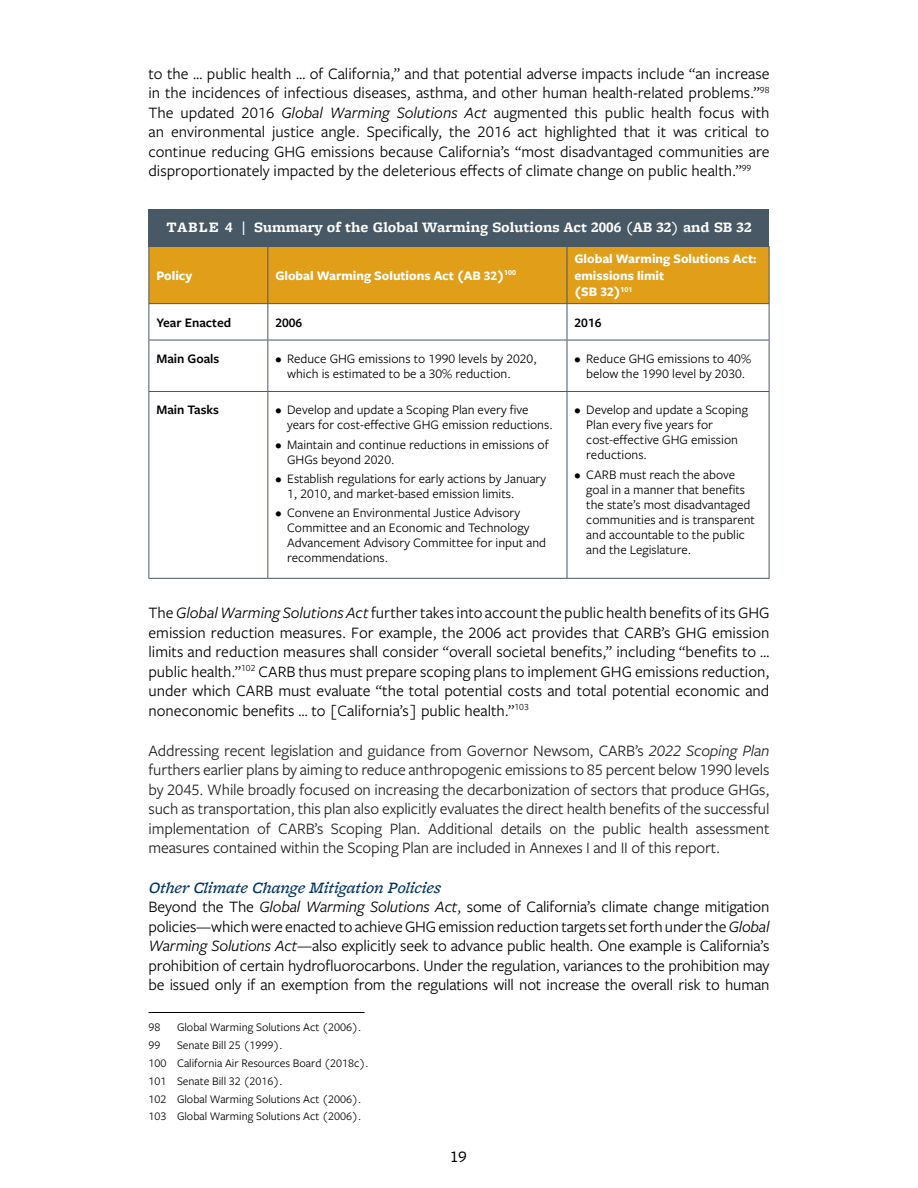
<style>
.page{position:relative;width:918px;height:1188px;background:#fff}
.page>*{position:absolute;margin:0;border:0;box-sizing:border-box;transform-origin:0 0}
.Body_copy_formatting{font:16.5px/19.5px "Freight Sans Pro";color:#000;text-align:justify}
.Body_copy_formatting-2{font:16.5px/19.5px "Freight Sans Pro";letter-spacing:-.01em;color:#222;text-align:justify}
.Heading_4{font:italic 500 16.5px "Freight Micro Pro";color:#003262}
.t1{font:16.5px "Freight Micro Pro";color:#000}
.TABLE_FIGURE_HEADER{font:700 15px "Freight Micro Pro";color:#fff}
.t2{font:13.5px/15px "Freight Sans Pro";color:#000}
.Table_Column_Yellow_Heads{font:700 13.5px/16.5px "Freight Sans Pro";color:#fff}
.Table_Column_Semi_Bold_Text{font:600 13.5px "Freight Sans Pro";color:#000}
.Footnote_text{font:12px "Freight Sans Pro";color:#000}
.s1{font-style:italic}
</style>
<div class="page">
<div style="left:148px;top:210px;width:622px;height:37px;background:#485865"></div>
<div style="left:149px;top:247px;width:620px;height:56px;background:#e09e19"></div>
<hr style="left:148px;top:247px;width:1px;height:56px;background:#485865">
<hr style="left:267px;top:247px;width:1px;height:56px;background:#485865">
<hr style="left:567px;top:247px;width:1px;height:56px;background:#485865">
<hr style="left:769px;top:247px;width:1px;height:56px;background:#485865">
<hr style="left:148px;top:303px;width:120px;height:1px;background:#485865">
<hr style="left:148px;top:304px;width:1px;height:36px;background:#485865">
<hr style="left:268px;top:303px;width:299px;height:1px;background:#485865">
<hr style="left:267px;top:304px;width:1px;height:36px;background:#485865">
<hr style="left:567px;top:303px;width:203px;height:1px;background:#485865">
<hr style="left:567px;top:304px;width:1px;height:36px;background:#485865">
<hr style="left:769px;top:304px;width:1px;height:36px;background:#485865">
<hr style="left:148px;top:340px;width:120px;height:1px;background:#485865">
<hr style="left:148px;top:340px;width:1px;height:51px;background:#485865">
<hr style="left:268px;top:340px;width:299px;height:1px;background:#485865">
<hr style="left:267px;top:340px;width:1px;height:51px;background:#485865">
<hr style="left:567px;top:340px;width:203px;height:1px;background:#485865">
<hr style="left:567px;top:340px;width:1px;height:51px;background:#485865">
<hr style="left:769px;top:340px;width:1px;height:51px;background:#485865">
<hr style="left:148px;top:391px;width:120px;height:1px;background:#485865">
<hr style="left:148px;top:392px;width:1px;height:186px;background:#485865">
<hr style="left:268px;top:391px;width:299px;height:1px;background:#485865">
<hr style="left:267px;top:392px;width:1px;height:186px;background:#485865">
<hr style="left:567px;top:391px;width:203px;height:1px;background:#485865">
<hr style="left:567px;top:392px;width:1px;height:186px;background:#485865">
<hr style="left:769px;top:392px;width:1px;height:186px;background:#485865">
<hr style="left:148px;top:578px;width:120px;height:1px;background:#485865">
<hr style="left:268px;top:578px;width:299px;height:1px;background:#485865">
<hr style="left:567px;top:578px;width:203px;height:1px;background:#485865">
<hr style="left:148px;top:1012px;width:216px;height:1px;background:#000">
<p class="Body_copy_formatting" style="left:148px;top:63px;width:623px">to the … public health … of California,” and that potential adverse impacts include “an increase in the incidences of infectious diseases, asthma, and other human health-related problems.”<sup>98<br></sup>The updated 2016 <span class="s1">Global Warming Solutions Act</span> augmented this public health focus with an environmental justice angle. Specifically, the 2016 act highlighted that it was critical to continue reducing GHG emissions because California’s “most disadvantaged communities are disproportionately impacted by the deleterious effects of climate change on public health.”<sup>99</sup></p>
<p class="TABLE_FIGURE_HEADER" style="left:166px;top:217px;width:587px">TABLE 4 | Summary of the Global Warming Solutions Act 2006 (AB 32) and SB 32</p>
<p class="Table_Column_Yellow_Heads" style="left:156px;top:266px;width:37px">Policy</p>
<p class="Table_Column_Yellow_Heads" style="left:275px;top:266px;width:242px">Global Warming Solutions Act (AB 32)<sup>100</sup></p>
<p class="Table_Column_Yellow_Heads" style="left:575px;top:250px;width:183px">Global Warming Solutions Act: emissions limit<br>(SB 32)<sup>101</sup></p>
<p class="Table_Column_Semi_Bold_Text" style="left:156px;top:313px;width:76px">Year Enacted</p>
<p class="Table_Column_Semi_Bold_Text" style="left:275px;top:313px;width:28px">2006</p>
<p class="Table_Column_Semi_Bold_Text" style="left:575px;top:313px;width:28px">2016</p>
<p class="Table_Column_Semi_Bold_Text" style="left:156px;top:349px;width:64px">Main Goals</p>
<p class="t2" style="left:287px;top:350px;width:251px;text-indent:-12px">• Reduce GHG emissions to 1990 levels by 2020, which is estimated to be a 30% reduction.</p>
<p class="t2" style="left:574px;top:350px;width:178px;text-align:center">• Reduce GHG emissions to 40% below the 1990 level by 2030.</p>
<p class="Table_Column_Semi_Bold_Text" style="left:156px;top:401px;width:64px">Main Tasks</p>
<p class="t2" style="left:287px;top:402px;width:267px;text-indent:-12px">• Develop and update a Scoping Plan every five years for cost-effective GHG emission reductions.</p>
<p class="t2" style="left:287px;top:436px;width:263px;text-indent:-12px">• Maintain and continue reductions in emissions of<br>GHGs beyond 2020.</p>
<p class="t2" style="left:287px;top:470px;width:261px;text-indent:-12px">• Establish regulations for early actions by January<br>1, 2010, and market-based emission limits.</p>
<p class="t2" style="left:287px;top:505px;width:261px;text-indent:-12px">• Convene an Environmental Justice Advisory Committee and an Economic and Technology Advancement Advisory Committee for input and recommendations.</p>
<p class="t2" style="left:586px;top:402px;width:163px;text-indent:-12px">• Develop and update a Scoping<br>Plan every five years for cost-effective GHG emission reductions.</p>
<p class="t2" style="left:586px;top:466px;width:170px;text-indent:-12px">• CARB must reach the above goal in a manner that benefits the state’s most disadvantaged communities and is transparent and accountable to the public and the Legislature.</p>
<p class="Body_copy_formatting" style="left:148px;top:603px;width:623px">The <span class="s1">Global Warming Solutions Act</span> further takes into account the public health benefits of its GHG emission reduction measures. For example, the 2006 act provides that CARB’s GHG emission limits and reduction measures shall consider “overall societal benefits,” including “benefits to … public health.”<sup>102</sup> CARB thus must prepare scoping plans to implement GHG emissions reduction, under which CARB must evaluate “the total potential costs and total potential economic and noneconomic benefits … to [California’s] public health.”<sup>103</sup></p>
<p class="Body_copy_formatting-2" style="left:148px;top:740px;width:623px">Addressing recent legislation and guidance from Governor Newsom, CARB’s <span class="s1">2022 Scoping Plan </span>furthers earlier plans by aiming to reduce anthropogenic emissions to 85 percent below 1990 levels by 2045. While broadly focused on increasing the decarbonization of sectors that produce GHGs, such as transportation, this plan also explicitly evaluates the direct health benefits of the successful implementation of CARB’s Scoping Plan. Additional details on the public health assessment measures contained within the Scoping Plan are included in Annexes I and II of this report.</p>
<p class="Heading_4" style="left:148px;top:876px;width:296px">Other Climate Change Mitigation Policies</p>
<p class="Body_copy_formatting" style="left:148px;top:897px;width:623px">Beyond the The <span class="s1">Global Warming Solutions Act</span>, some of California’s climate change mitigation policies—which were enacted to achieve GHG emission reduction targets set forth under the <span class="s1">Global Warming Solutions Act</span>—also explicitly seek to advance public health. One example is California’s prohibition of certain hydrofluorocarbons. Under the regulation, variances to the prohibition may be issued only if an exemption from the regulations will not increase the overall risk to human</p>
<p class="Footnote_text" style="left:148px;top:1019px;width:13px">98</p>
<p class="Footnote_text" style="left:177px;top:1019px;width:186px">Global Warming Solutions Act (2006).</p>
<p class="Footnote_text" style="left:148px;top:1037px;width:13px">99</p>
<p class="Footnote_text" style="left:177px;top:1037px;width:107px">Senate Bill 25 (1999).</p>
<p class="Footnote_text" style="left:148px;top:1055px;width:222px">100 California Air Resources Board (2018c).</p>
<p class="Footnote_text" style="left:148px;top:1073px;width:136px">101 Senate Bill 32 (2016).</p>
<p class="Footnote_text" style="left:148px;top:1091px;width:214px">102 Global Warming Solutions Act (2006).</p>
<p class="Footnote_text" style="left:148px;top:1109px;width:214px">103 Global Warming Solutions Act (2006).</p>
<p class="t1" style="left:450px;top:1146px;width:18px">19</p>
</div>
